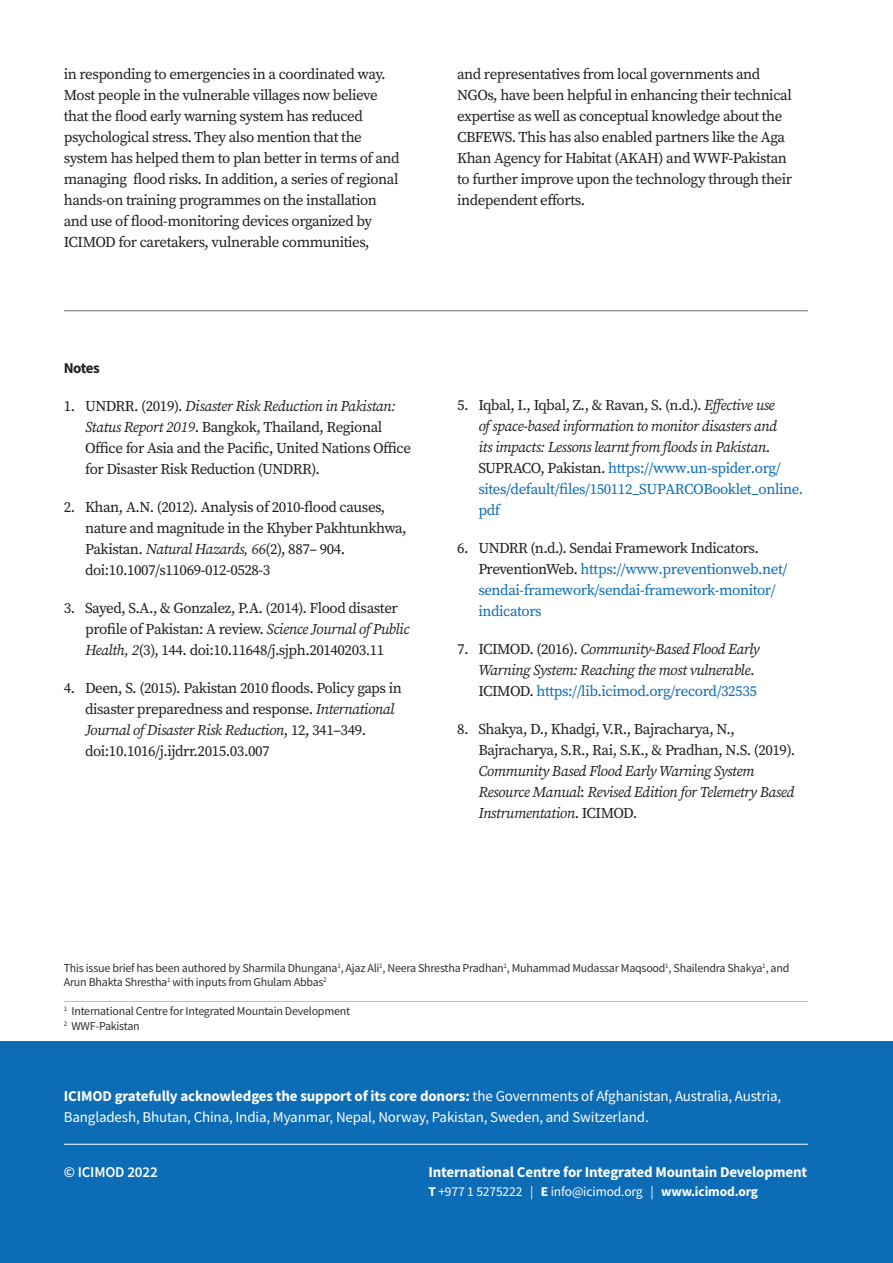
<style>
.page{position:relative;width:893px;height:1263px;background:#fff}
.page>*{position:absolute;margin:0;border:0;box-sizing:border-box;transform-origin:0 0}
.Body{font:15px/21px "Source Serif Variable";letter-spacing:-.03em;color:#231f20}
.Body-2{font:15px/21px "Source Serif Pro";letter-spacing:-.03em;color:#231f20}
.Body-3{font:italic 15px/21px "Source Serif Pro";letter-spacing:-.03em;color:#231f20}
.t1{font:15px/21px "Source Sans Pro";letter-spacing:-.01em;color:#fff}
.Body-4{font:15px/21px "Source Serif Variable";letter-spacing:-.03em;color:#0d6cb6}
.t2{font:700 15px "Source Sans Pro";letter-spacing:-.01em;color:#fff}
.t3{font:600 15px "Source Sans Pro";letter-spacing:-.01em;color:#fff}
.Body-5{font:700 15px "Source Sans Pro";letter-spacing:-.04em;color:#231f20}
.AnnexPartBody{font:13.5px "Source Sans Pro";letter-spacing:-.01em;color:#fff}
.t4{font:12px/14.4px "Source Sans Pro";letter-spacing:-.02em;color:#312f30}
.s1{font-style:italic}
.s2{font-style:normal}
.s3{font-family:"Source Serif Variable";font-style:normal;color:#0d6cb6}
.s4{font-family:"Source Serif Pro";color:#231f20}
.s5{font-weight:700}
</style>
<div class="page">
<div style="left:0;top:1042px;width:893px;height:221px;background:#0d6cb6"></div>
<hr style="left:64px;top:1144px;width:744px;height:1px;background:#fff">
<hr style="left:64px;top:310px;width:744px;height:1px;background:#6c6d70">
<hr style="left:64px;top:1001px;width:744px;height:1px;background:#bcbdc0">
<p class="Body" style="left:64px;top:64px;width:337px">in responding to emergencies in a coordinated way.<br>Most people in the vulnerable villages now believe that the flood early warning system has reduced psychological stress. They also mention that the system has helped them to plan better in terms of and managing flood risks. In addition, a series of regional hands-on training programmes on the installation and use of flood-monitoring devices organized by ICIMOD for caretakers, vulnerable communities,</p>
<p class="Body" style="left:457px;top:64px;width:337px">and representatives from local governments and NGOs, have been helpful in enhancing their technical expertise as well as conceptual knowledge about the CBFEWS. This has also enabled partners like the Aga Khan Agency for Habitat (AKAH) and WWF-Pakistan to further improve upon the technology through their independent efforts.</p>
<p class="Body-5" style="left:64px;top:358px;width:37px">Notes</p>
<p class="Body-2" style="left:85px;top:395px;width:328px;text-indent:-21px">1. UNDRR. (2019). <span class="s1">Disaster Risk Reduction in Pakistan:<br>Status Report 2019</span>. Bangkok, Thailand, Regional Office for Asia and the Pacific, United Nations Office for Disaster Risk Reduction (UNDRR).</p>
<p class="Body-2" style="left:85px;top:496px;width:323px;text-indent:-21px">2. Khan, A.N. (2012). Analysis of 2010-flood causes, nature and magnitude in the Khyber Pakhtunkhwa, Pakistan. <span class="s1">Natural Hazards, 66</span>(2), 887– 904. doi:10.1007/s11069-012-0528-3</p>
<p class="Body-2" style="left:85px;top:597px;width:326px;text-indent:-21px">3. Sayed, S.A., &amp; Gonzalez, P.A. (2014). Flood disaster profile of Pakistan: A review. <span class="s1">Science Journal of Public<br>Health, 2</span>(3), 144. doi:10.11648/j.sjph.20140203.11</p>
<p class="Body-2" style="left:85px;top:677px;width:318px;text-indent:-21px">4. Deen, S. (2015). Pakistan 2010 floods. Policy gaps in disaster preparedness and response. <span class="s1">International Journal of Disaster Risk Reduction</span>, 12, 341–349. doi:10.1016/j.ijdrr.2015.03.007</p>
<p class="Body-3" style="left:478px;top:395px;width:326px;text-indent:-21px"><span class="s2">5. Iqbal, I., Iqbal, Z., &amp; Ravan, S. (n.d.).</span> Effective use<br>of space-based information to monitor disasters and<br>its impacts: Lessons learnt from floods in Pakistan<span class="s2">.<br>SUPRACO, Pakistan.</span> <span class="s3">https://www.un-spider.org/ sites/default/files/150112_SUPARCOBooklet_online. pdf</span></p>
<p class="Body-4" style="left:478px;top:538px;width:311px;text-indent:-21px"><span class="s4">6. UNDRR (n.d.). Sendai Framework Indicators.<br>PreventionWeb.</span> https://www.preventionweb.net/ sendai-framework/sendai-framework-monitor/ indicators</p>
<p class="Body-3" style="left:478px;top:639px;width:283px;text-indent:-21px"><span class="s2">7. ICIMOD. (2016).</span> Community-Based Flood Early<br>Warning System: Reaching the most vulnerable<span class="s2">.<br>ICIMOD.</span> <span class="s3">https://lib.icimod.org/record/32535</span></p>
<p class="Body-3" style="left:478px;top:719px;width:318px;text-indent:-21px"><span class="s2">8. Shakya, D., Khadgi, V.R., Bajracharya, N., Bajracharya, S.R., Rai, S.K., &amp; Pradhan, N.S. (2019).<br></span>Community Based Flood Early Warning System Resource Manual<span class="s2">:</span> Revised Edition for Telemetry Based Instrumentation<span class="s2">. ICIMOD.</span></p>
<p class="t4" style="left:64px;top:961px;width:727px">This issue brief has been authored by Sharmila Dhungana<sup>1</sup>, Ajaz Ali<sup>1</sup>, Neera Shrestha Pradhan<sup>1</sup>, Muhammad Mudassar Maqsood<sup>1</sup>, Shailendra Shakya<sup>1</sup>, and<br>Arun Bhakta Shrestha<sup>1</sup> with inputs from Ghulam Abbas<sup>2</sup></p>
<p class="t4" style="left:64px;top:1004px;width:288px"><sup>1</sup> International Centre for Integrated Mountain Development</p>
<p class="t4" style="left:64px;top:1018px;width:77px"><sup>2</sup> WWF-Pakistan</p>
<p class="t1" style="left:64px;top:1085px;width:719px"><span class="s5">ICIMOD gratefully acknowledges the support of its core donors:</span> the Governments of Afghanistan, Australia, Austria,<br>Bangladesh, Bhutan, China, India, Myanmar, Nepal, Norway, Pakistan, Sweden, and Switzerland.</p>
<p class="t3" style="left:64px;top:1162px;width:95px">© ICIMOD 2022</p>
<p class="t2" style="left:428px;top:1162px;width:380px">International Centre for Integrated Mountain Development</p>
<p class="AnnexPartBody" style="left:428px;top:1182px;width:331px"><span class="s5">T</span> +977 1 5275222 | <span class="s5">E</span> info@icimod.org | <span class="s5">www.icimod.org</span></p>
</div>
